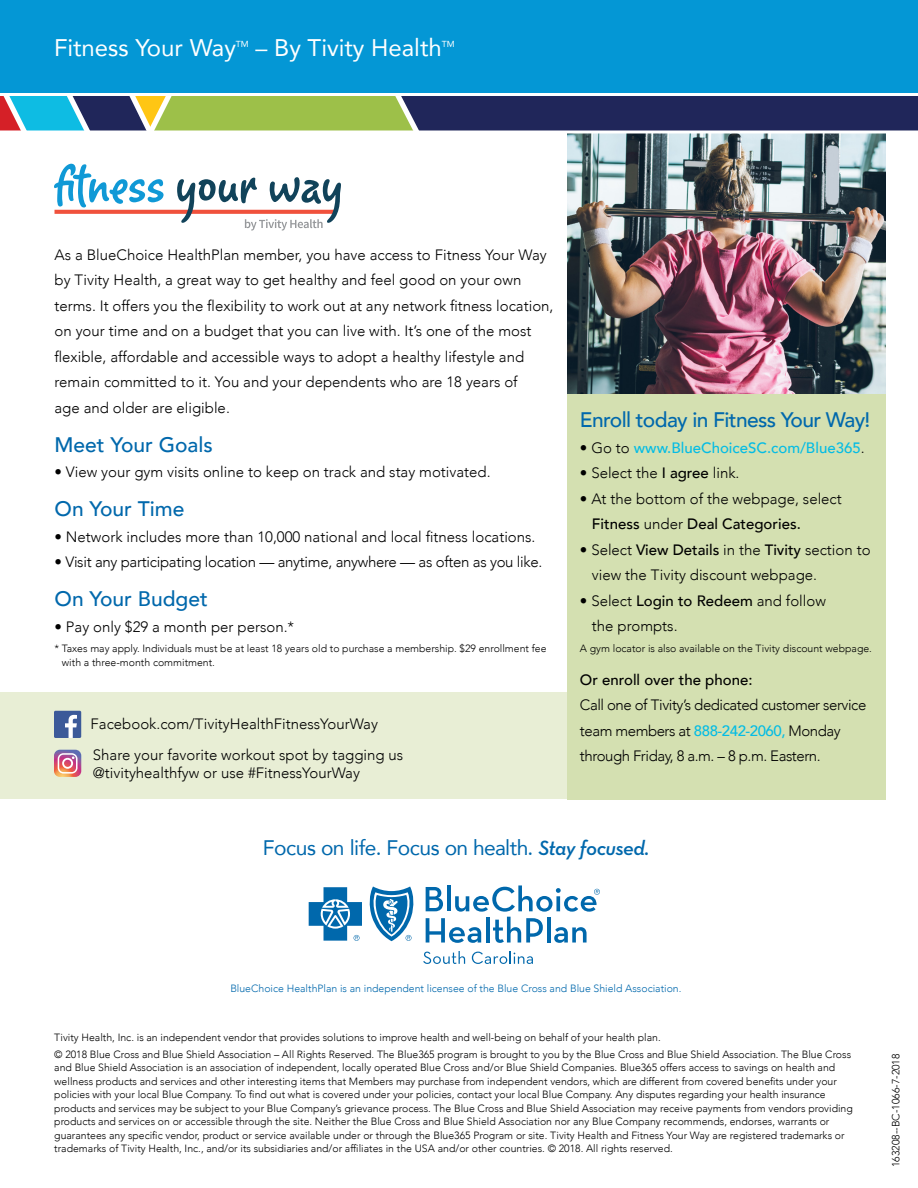
<style>
.page{position:relative;width:918px;height:1188px;background:#fff}
.page>*{position:absolute;margin:0;border:0;box-sizing:border-box;transform-origin:0 0}
.t1{font:24px "Avenir";color:#fff}
.t2{font:21px "Avenir";letter-spacing:-.02em;color:#0068ac}
.t3{font:500 21px "Avenir";color:#0068ac}
.t4{font:500 21px "Avenir";letter-spacing:-.03em;color:#0068ac}
.t5{font:300 15px/25.5px "Avenir";color:#000}
.t6{font:300 15px/25.5px "Avenir";letter-spacing:-.03em;color:#000}
.t7{font:300 15px "Avenir";letter-spacing:-.02em;color:#000}
.t8{font:500 15px "Avenir";color:#04bce4}
.t9{font:300 10.5px/13.5px "Avenir";color:#000}
.t10{font:300 10.5px "Avenir";color:#0068ac}
.t11{font:8.7px "Avenir";color:#fff}
.s1{font-weight:300;color:#000}
.s2{font-weight:500}
.s3{font-weight:500;color:#04bce4}
.s4{font-family:"Neutraface Text Demi Italic Alt"}
</style>
<div class="page">
<div style="left:567px;top:122px;width:319px;height:677px;background:#d4e0b1"></div>
<div style="left:0;top:692px;width:567px;height:107px;background:#e8eed5"></div>
<img style="left:567px;top:134px;width:319px;height:259px">
<svg style="left:309px;top:887px;width:53px;height:54px"></svg>
<svg style="left:369px;top:887px;width:45px;height:54px"></svg>
<svg style="left:423px;top:951px;width:42px;height:13px"></svg>
<svg style="left:472px;top:951px;width:61px;height:13px"></svg>
<svg style="left:426px;top:885px;width:174px;height:58px"></svg>
<div style="left:0;top:0;width:918px;height:116px;background:#0497d5"></div>
<svg style="left:0;top:93px;width:918px;height:41px;background:#68797a"></svg>
<div style="left:54px;top:711px;width:27px;height:27px;background:#3c5a99;border-radius:2px"></div>
<svg style="left:65px;top:715px;width:12px;height:23px"></svg>
<svg style="left:54px;top:164px;width:287px;height:67px"></svg>
<svg style="left:54px;top:750px;width:27px;height:27px"></svg>
<p class="t1" style="left:54px;top:29px;width:183px">Fitness Your Way</p>
<p class="t11" style="left:236px;top:37px;width:14px">TM</p>
<p class="t1" style="left:256px;top:29px;width:188px">– By Tivity Health</p>
<p class="t11" style="left:442px;top:37px;width:14px">TM</p>
<p class="t5" style="left:55px;top:242px;width:500px">As a BlueChoice HealthPlan member, you have access to Fitness Your Way by Tivity Health, a great way to get healthy and feel good on your own terms. It offers you the flexibility to work out at any network fitness location, on your time and on a budget that you can live with. It’s one of the most flexible, affordable and accessible ways to adopt a healthy lifestyle and remain committed to it. You and your dependents who are 18 years of<br>age and older are eligible.</p>
<p class="t3" style="left:55px;top:426px;width:160px">Meet Your Goals</p>
<p class="t5" style="left:55px;top:459px;width:438px">• View your gym visits online to keep on track and stay motivated.</p>
<p class="t3" style="left:55px;top:491px;width:131px">On Your Time</p>
<p class="t5" style="left:55px;top:524px;width:482px">• Network includes more than 10,000 national and local fitness locations.</p>
<p class="t7" style="left:55px;top:553px;width:489px">• Visit any participating location — anytime, anywhere — as often as you like.</p>
<p class="t3" style="left:55px;top:581px;width:155px">On Your Budget</p>
<p class="t5" style="left:55px;top:614px;width:241px">• Pay only $29 a month per person.*</p>
<p class="t9" style="left:62px;top:642px;width:486px;text-indent:-7px">* Taxes may apply. Individuals must be at least 18 years old to purchase a membership. $29 enrollment fee with a three-month commitment.</p>
<p class="t5" style="left:91px;top:711px;width:289px">Facebook.com/TivityHealthFitnessYourWay</p>
<p class="t5" style="left:93px;top:746px;width:312px;line-height:18px">Share your favorite workout spot by tagging us @tivityhealthfyw or use #FitnessYourWay</p>
<p class="t4" style="left:580px;top:402px;width:292px">Enroll today in Fitness Your Way!</p>
<p class="t8" style="left:580px;top:435px;width:286px"><span class="s1">• Go to</span> www.BlueChoiceSC.com/Blue365<span class="s1">.</span></p>
<p class="t5" style="left:580px;top:460px;width:161px">• Select the <span class="s2">I agree</span> link.</p>
<p class="t5" style="left:592px;top:486px;width:251px;text-indent:-12px">• At the bottom of the webpage, select<br><span class="s2">Fitness</span> under <span class="s2">Deal Categories.</span></p>
<p class="t5" style="left:592px;top:537px;width:280px;text-indent:-12px">• Select <span class="s2">View Details</span> in the <span class="s2">Tivity</span> section to view the Tivity discount webpage.</p>
<p class="t5" style="left:592px;top:588px;width:235px;text-indent:-12px">• Select <span class="s2">Login to Redeem</span> and follow the prompts.</p>
<p class="t9" style="left:580px;top:642px;width:294px">A gym locator is also available on the Tivity discount webpage.</p>
<p class="t6" style="left:580px;top:667px;width:288px"><span class="s2">Or enroll over the phone:<br></span>Call one of Tivity’s dedicated customer service team members at <span class="s3">888-242-2060,</span> Monday through Friday, 8 a.m. – 8 p.m. Eastern.</p>
<p class="t2" style="left:263px;top:831px;width:388px">Focus on life. Focus on health. <span class="s4">Stay focused.</span></p>
<p class="t10" style="left:230px;top:982px;width:453px">BlueChoice HealthPlan is an independent licensee of the Blue Cross and Blue Shield Association.</p>
<p class="t9" style="left:54px;top:1029px;width:798px;line-height:16.8px">Tivity Health, Inc. is an independent vendor that provides solutions to improve health and well-being on behalf of your health plan.<br>© 2018 Blue Cross and Blue Shield Association – All Rights Reserved. The Blue365 program is brought to you by the Blue Cross and Blue Shield Association. The Blue Cross</p>
<p class="t9" style="left:54px;top:1061px;width:800px">and Blue Shield Association is an association of independent, locally operated Blue Cross and/or Blue Shield Companies. Blue365 offers access to savings on health and wellness products and services and other interesting items that Members may purchase from independent vendors, which are different from covered benefits under your policies with your local Blue Company. To find out what is covered under your policies, contact your local Blue Company. Any disputes regarding your health insurance products and services may be subject to your Blue Company’s grievance process. The Blue Cross and Blue Shield Association may receive payments from vendors providing products and services on or accessible through the site. Neither the Blue Cross and Blue Shield Association nor any Blue Company recommends, endorses, warrants or guarantees any specific vendor, product or service available under or through the Blue365 Program or site. Tivity Health and Fitness Your Way are registered trademarks or trademarks of Tivity Health, Inc., and/or its subsidiaries and/or affiliates in the USA and/or other countries. © 2018. All rights reserved.</p>
<p class="t9" style="left:889px;top:1167px;width:115px;rotate:-90deg">163208--BC-1066-7-2018</p>
</div>
